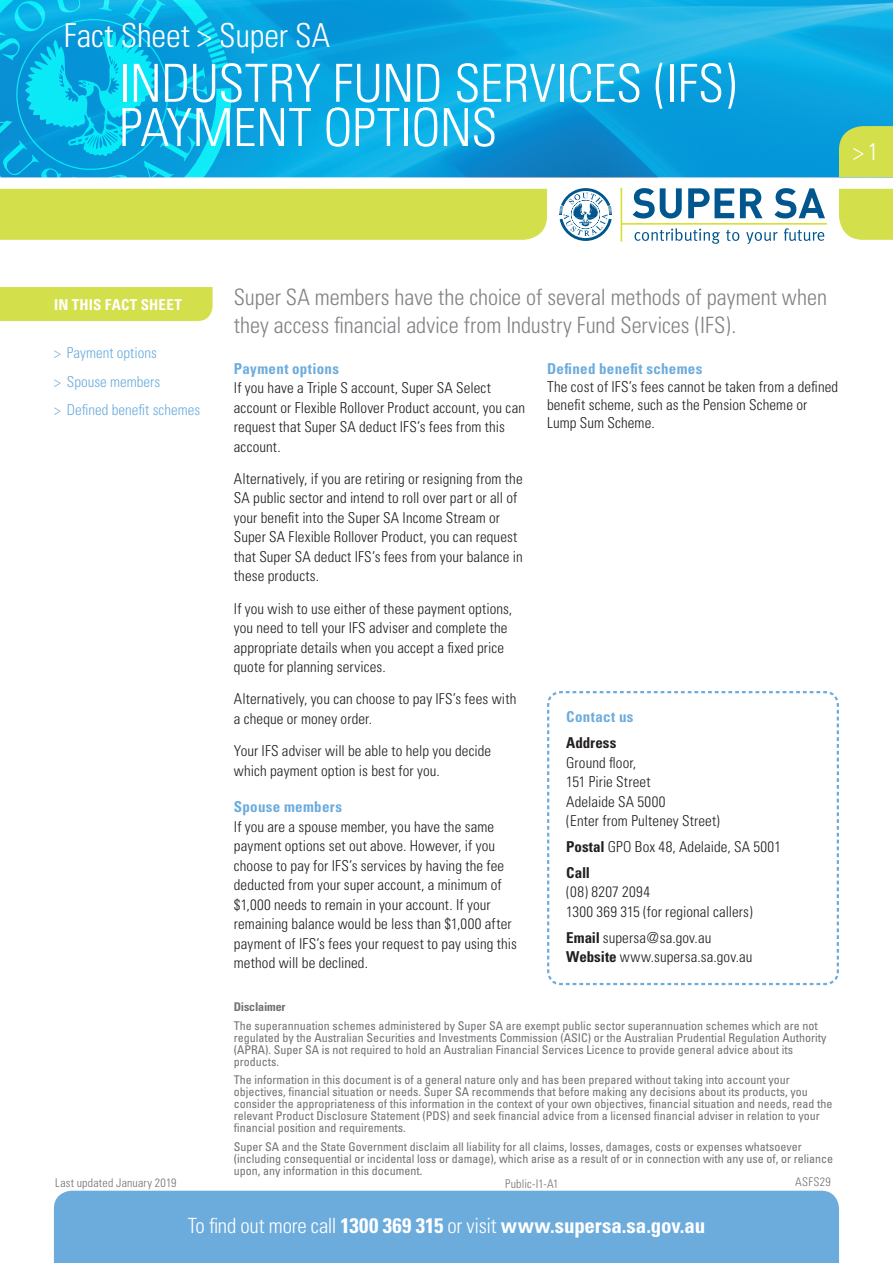
<style>
.page{position:relative;width:893px;height:1263px;background:#fff}
.page>*{position:absolute;margin:0;border:0;box-sizing:border-box;transform-origin:0 0}
.t1{font:300 condensed 52.5px/44.2px "Univers";letter-spacing:-.005em;color:#fff}
.t2{font:300 condensed 33px "Univers";letter-spacing:-.005em;color:#fff}
.Page_Header_-_page_n{font:300 condensed 24px "Univers";color:#fff}
.Pull_Quote_-_grey__l{font:300 condensed 22.5px/28.5px "Univers";color:#808285}
.t3{font:700 condensed 21px "Univers";color:#fff}
.Body{font:300 condensed 15px/19.5px "Univers";letter-spacing:.01em;color:#231f20}
.body{font:300 condensed 15px/18px "Univers";letter-spacing:.005em;color:#231f20}
.t4{font:300 condensed 15px/28.7px "Univers";color:#6cacdd}
.Body-2{font:700 condensed 15px "Univers";letter-spacing:.02em;color:#6cacdd}
.Body_Heading_-_blue{font:700 condensed 15px "Univers";letter-spacing:.025em;color:#6cacdd}
.t5{font:700 condensed 15px "Univers";letter-spacing:.01em;color:#fff}
.Caption_Disclaimer_T{font:condensed 12px/12px "Univers";color:#717074}
.t6{font:300 condensed 12px "Univers";letter-spacing:.015em;color:#717074}
.Caption_Disclaimer_T-2{font:700 condensed 12px "Univers";letter-spacing:-.015em;color:#717074}
.s1{font-weight:700}
.s2{font-weight:300}
</style>
<div class="page">
<img style="left:234px;top:0;width:659px;height:177px">
<svg style="left:0;top:0;width:234px;height:178px;background:#08b2e3"></svg>
<div style="left:839px;top:126px;width:54px;height:51px;background:#d4df4c"></div>
<div style="left:839px;top:189px;width:54px;height:51px;background:#d4df4c"></div>
<div style="left:0;top:189px;width:547px;height:51px;background:#d4df4c"></div>
<svg style="left:633px;top:188px;width:49px;height:30px"></svg>
<svg style="left:688px;top:188px;width:46px;height:30px"></svg>
<svg style="left:740px;top:188px;width:22px;height:30px"></svg>
<svg style="left:774px;top:188px;width:51px;height:30px"></svg>
<svg style="left:634px;top:228px;width:86px;height:16px"></svg>
<svg style="left:726px;top:230px;width:13px;height:11px"></svg>
<svg style="left:746px;top:232px;width:32px;height:12px"></svg>
<svg style="left:784px;top:228px;width:40px;height:13px"></svg>
<hr style="left:620px;top:188px;width:2px;height:54px;background:#d8e039">
<hr style="left:621px;top:223px;width:206px;height:2px;background:#d8e039">
<svg style="left:559px;top:188px;width:53px;height:53px"></svg>
<div style="left:0;top:287px;width:213px;height:34px;background:#d4df4c"></div>
<div style="left:54px;top:1191px;width:785px;height:72px;background:#6cacdd"></div>
<svg style="left:547px;top:691px;width:292px;height:295px"></svg>
<h2 class="t2" style="left:64px;top:16px;width:268px">Fact Sheet &gt; Super SA</h2>
<h1 class="t1" style="left:119px;top:61px;width:619px">INDUSTRY FUND SERVICES (IFS)<br>PAYMENT OPTIONS</h1>
<p class="Page_Header_-_page_n" style="left:853px;top:138px;width:27px">&gt;1</p>
<p class="t5" style="left:54px;top:296px;width:129px">IN THIS FACT SHEET</p>
<p class="t4" style="left:54px;top:338px;width:148px">&gt; Payment options<br>&gt; Spouse members<br>&gt; Defined benefit schemes</p>
<p class="t6" style="left:55px;top:1176px;width:123px">Last updated January 2019</p>
<p class="Pull_Quote_-_grey__l" style="left:234px;top:283px;width:595px">Super SA members have the choice of several methods of payment when they access financial advice from Industry Fund Services (IFS).</p>
<p class="Body_Heading_-_blue" style="left:234px;top:359px;width:107px">Payment options</p>
<p class="Body" style="left:234px;top:378px;width:293px">If you have a Triple S account, Super SA Select account or Flexible Rollover Product account, you can request that Super SA deduct IFS’s fees from this account.</p>
<p class="Body" style="left:234px;top:469px;width:290px">Alternatively, if you are retiring or resigning from the SA public sector and intend to roll over part or all of your benefit into the Super SA Income Stream or Super SA Flexible Rollover Product, you can request that Super SA deduct IFS’s fees from your balance in these products.</p>
<p class="Body" style="left:234px;top:599px;width:280px">If you wish to use either of these payment options, you need to tell your IFS adviser and complete the appropriate details when you accept a fixed price quote for planning services.</p>
<p class="Body" style="left:234px;top:689px;width:284px">Alternatively, you can choose to pay IFS’s fees with a cheque or money order.</p>
<p class="Body" style="left:234px;top:741px;width:259px">Your IFS adviser will be able to help you decide which payment option is best for you.</p>
<p class="Body-2" style="left:234px;top:798px;width:110px">Spouse members</p>
<p class="Body" style="left:234px;top:817px;width:284px">If you are a spouse member, you have the same payment options set out above. However, if you choose to pay for IFS’s services by having the fee deducted from your super account, a minimum of $1,000 needs to remain in your account. If your remaining balance would be less than $1,000 after payment of IFS’s fees your request to pay using this method will be declined.</p>
<p class="Body-2" style="left:547px;top:359px;width:157px">Defined benefit schemes</p>
<p class="body" style="left:547px;top:377px;width:293px">The cost of IFS’s fees cannot be taken from a defined benefit scheme, such as the Pension Scheme or<br>Lump Sum Scheme.</p>
<p class="Body_Heading_-_blue" style="left:566px;top:708px;width:69px">Contact us</p>
<p class="Body" style="left:566px;top:733px;width:155px"><span class="s1">Address<br></span>Ground floor,<br>151 Pirie Street<br>Adelaide SA 5000<br>(Enter from Pulteney Street)</p>
<p class="Body" style="left:566px;top:837px;width:216px"><span class="s1">Postal</span> GPO Box 48, Adelaide, SA 5001</p>
<p class="Body" style="left:566px;top:863px;width:188px"><span class="s1">Call<br></span>(08) 8207 2094<br>1300 369 315 (for regional callers)</p>
<p class="Body" style="left:566px;top:928px;width:188px"><span class="s1">Email</span> supersa@sa.gov.au<br><span class="s1">Website</span> www.supersa.sa.gov.au</p>
<p class="Caption_Disclaimer_T-2" style="left:234px;top:1000px;width:53px">Disclaimer</p>
<p class="Caption_Disclaimer_T" style="left:234px;top:1019px;width:594px">The superannuation schemes administered by Super SA are exempt public sector superannuation schemes which are not regulated by the Australian Securities and Investments Commission (ASIC) or the Australian Prudential Regulation Authority (APRA). Super SA is not required to hold an Australian Financial Services Licence to provide general advice about its products.</p>
<p class="Caption_Disclaimer_T" style="left:234px;top:1074px;width:600px">The information in this document is of a general nature only and has been prepared without taking into account your objectives, financial situation or needs. Super SA recommends that before making any decisions about its products, you consider the appropriateness of this information in the context of your own objectives, financial situation and needs, read the relevant Product Disclosure Statement (PDS) and seek financial advice from a licensed financial adviser in relation to your financial position and requirements.</p>
<p class="Caption_Disclaimer_T" style="left:234px;top:1140px;width:601px">Super SA and the State Government disclaim all liability for all claims, losses, damages, costs or expenses whatsoever (including consequential or incidental loss or damage), which arise as a result of or in connection with any use of, or reliance upon, any information in this document.</p>
<p class="t6" style="left:505px;top:1176px;width:55px">Public-I1-A1</p>
<p class="t6" style="left:795px;top:1175px;width:37px">ASFS29</p>
<h3 class="t3" style="left:188px;top:1212px;width:519px"><span class="s2">To find out more call</span> 1300 369 315 <span class="s2">or visit</span> www.supersa.sa.gov.au</h3>
</div>
